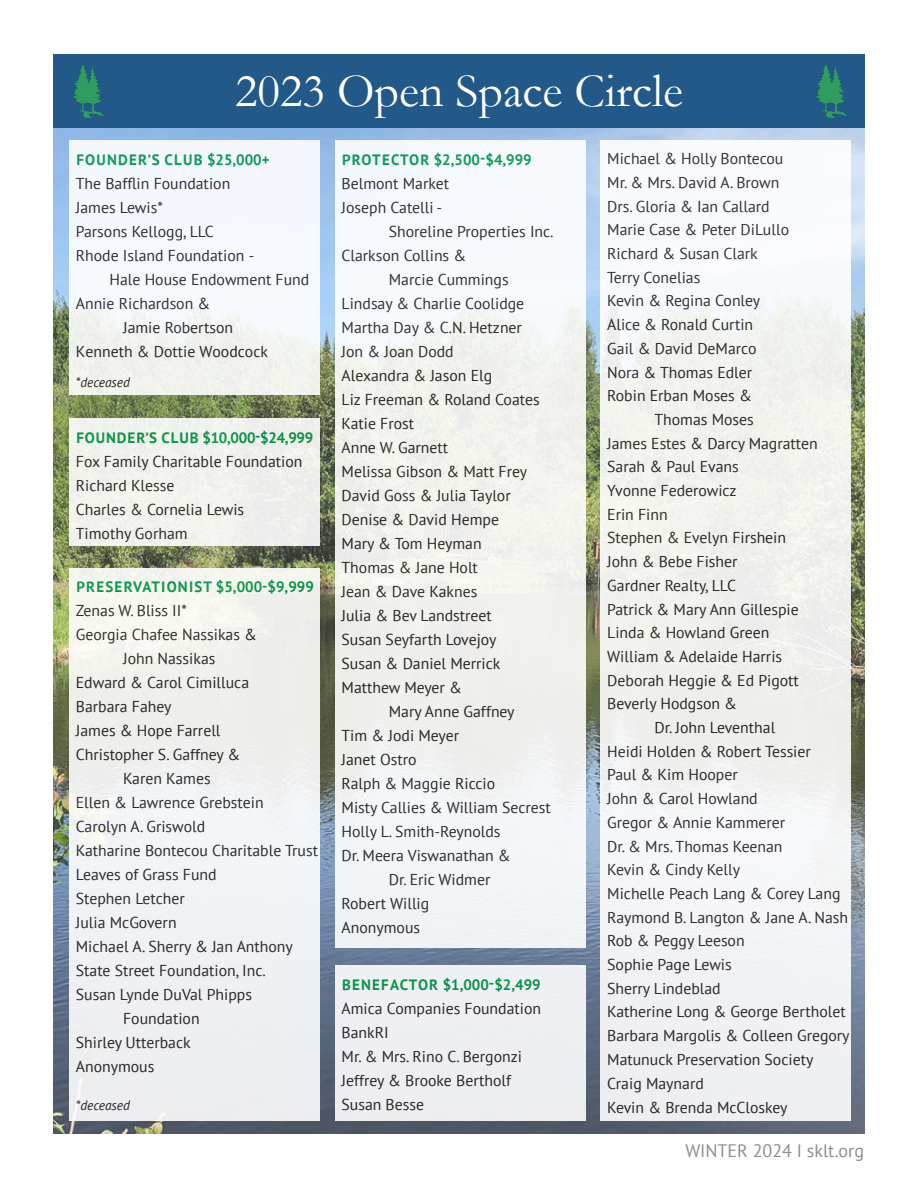
<style>
.page{position:relative;width:918px;height:1188px;background:#fff}
.page>*{position:absolute;margin:0;border:0;box-sizing:border-box;transform-origin:0 0}
.t1{font:48px "Garamond";color:#fff}
.t2{font:18px "PT Sans";color:#948a8a}
.t3{font:15.75px/24px "PT Sans";color:#231f20}
.t4{font:700 15px "PT Sans";letter-spacing:.06em;color:#009748}
.t5{font:700 15px "PT Sans";letter-spacing:.08em;color:#009748}
.t6{font:700 15px "PT Sans";letter-spacing:.04em;color:#009748}
.t7{font:italic 13.5px "PT Sans";color:#231f20}
</style>
<div class="page">
<img style="left:53px;top:127px;width:812px;height:1007px">
<div style="left:53px;top:54px;width:812px;height:73px;background:#235988"></div>
<img style="left:73px;top:64px;width:32px;height:54px">
<img style="left:816px;top:64px;width:32px;height:54px">
<div style="left:69px;top:140px;width:251px;height:255px;background:linear-gradient(to right,#f3f6f8,#f4f8fa)"></div>
<div style="left:69px;top:418px;width:251px;height:128px;background:#f0f2ed"></div>
<div style="left:69px;top:568px;width:251px;height:553px;background:#eff1f1"></div>
<div style="left:335px;top:140px;width:250px;height:808px;background:#f2f4f1"></div>
<div style="left:335px;top:966px;width:250px;height:155px;background:#edeff1"></div>
<div style="left:600px;top:140px;width:251px;height:981px;background:#f1f3f1"></div>
<p class="t1" style="left:235px;top:59px;width:449px">2023 Open Space Circle</p>
<p class="t5" style="left:76px;top:149px;width:195px">FOUNDER’S CLUB $25,000+</p>
<p class="t3" style="left:76px;top:171px;width:156px">The Bafflin Foundation</p>
<p class="t3" style="left:76px;top:195px;width:89px">James Lewis*</p>
<p class="t3" style="left:76px;top:219px;width:140px">Parsons Kellogg, LLC</p>
<p class="t3" style="left:76px;top:243px;width:180px">Rhode Island Foundation -</p>
<p class="t3" style="left:110px;top:267px;width:201px">Hale House Endowment Fund</p>
<p class="t3" style="left:76px;top:291px;width:136px">Annie Richardson &amp;</p>
<p class="t3" style="left:123px;top:315px;width:112px">Jamie Robertson</p>
<p class="t3" style="left:76px;top:339px;width:194px">Kenneth &amp; Dottie Woodcock</p>
<p class="t7" style="left:76px;top:373px;width:56px">*deceased</p>
<p class="t6" style="left:342px;top:149px;width:191px">PROTECTOR $2,500-$4,999</p>
<p class="t3" style="left:342px;top:171px;width:109px">Belmont Market</p>
<p class="t3" style="left:342px;top:195px;width:102px">Joseph Catelli -</p>
<p class="t3" style="left:389px;top:219px;width:166px">Shoreline Properties Inc.</p>
<p class="t3" style="left:342px;top:243px;width:126px">Clarkson Collins &amp;</p>
<p class="t3" style="left:389px;top:267px;width:121px">Marcie Cummings</p>
<p class="t3" style="left:342px;top:291px;width:184px">Lindsay &amp; Charlie Coolidge</p>
<p class="t3" style="left:342px;top:315px;width:182px">Martha Day &amp; C.N. Hetzner</p>
<p class="t3" style="left:342px;top:339px;width:114px">Jon &amp; Joan Dodd</p>
<p class="t3" style="left:342px;top:363px;width:152px">Alexandra &amp; Jason Elg</p>
<p class="t3" style="left:342px;top:387px;width:200px">Liz Freeman &amp; Roland Coates</p>
<p class="t3" style="left:342px;top:411px;width:74px">Katie Frost</p>
<p class="t3" style="left:342px;top:435px;width:108px">Anne W. Garnett</p>
<p class="t3" style="left:342px;top:459px;width:187px">Melissa Gibson &amp; Matt Frey</p>
<p class="t3" style="left:342px;top:483px;width:171px">David Goss &amp; Julia Taylor</p>
<p class="t3" style="left:342px;top:507px;width:159px">Denise &amp; David Hempe</p>
<p class="t3" style="left:342px;top:531px;width:142px">Mary &amp; Tom Heyman</p>
<p class="t3" style="left:342px;top:555px;width:138px">Thomas &amp; Jane Holt</p>
<p class="t3" style="left:342px;top:579px;width:137px">Jean &amp; Dave Kaknes</p>
<p class="t3" style="left:342px;top:603px;width:152px">Julia &amp; Bev Landstreet</p>
<p class="t3" style="left:342px;top:627px;width:156px">Susan Seyfarth Lovejoy</p>
<p class="t3" style="left:342px;top:651px;width:160px">Susan &amp; Daniel Merrick</p>
<p class="t3" style="left:342px;top:675px;width:122px">Matthew Meyer &amp;</p>
<p class="t3" style="left:389px;top:699px;width:127px">Mary Anne Gaffney</p>
<p class="t3" style="left:342px;top:723px;width:119px">Tim &amp; Jodi Meyer</p>
<p class="t3" style="left:342px;top:747px;width:77px">Janet Ostro</p>
<p class="t3" style="left:342px;top:771px;width:155px">Ralph &amp; Maggie Riccio</p>
<p class="t3" style="left:342px;top:795px;width:211px">Misty Callies &amp; William Secrest</p>
<p class="t3" style="left:342px;top:819px;width:161px">Holly L. Smith-Reynolds</p>
<p class="t3" style="left:342px;top:843px;width:171px">Dr. Meera Viswanathan &amp;</p>
<p class="t3" style="left:389px;top:867px;width:103px">Dr. Eric Widmer</p>
<p class="t3" style="left:342px;top:891px;width:89px">Robert Willig</p>
<p class="t3" style="left:342px;top:915px;width:80px">Anonymous</p>
<p class="t3" style="left:607px;top:146px;width:178px">Michael &amp; Holly Bontecou</p>
<p class="t3" style="left:607px;top:170px;width:174px">Mr. &amp; Mrs. David A. Brown</p>
<p class="t3" style="left:607px;top:194px;width:164px">Drs. Gloria &amp; Ian Callard</p>
<p class="t3" style="left:607px;top:217px;width:183px">Marie Case &amp; Peter DiLullo</p>
<p class="t3" style="left:607px;top:241px;width:152px">Richard &amp; Susan Clark</p>
<p class="t3" style="left:607px;top:265px;width:95px">Terry Conelias</p>
<p class="t3" style="left:607px;top:289px;width:155px">Kevin &amp; Regina Conley</p>
<p class="t3" style="left:607px;top:312px;width:147px">Alice &amp; Ronald Curtin</p>
<p class="t3" style="left:607px;top:336px;width:151px">Gail &amp; David DeMarco</p>
<p class="t3" style="left:607px;top:360px;width:147px">Nora &amp; Thomas Edler</p>
<p class="t3" style="left:607px;top:383px;width:146px">Robin Erban Moses &amp;</p>
<p class="t3" style="left:654px;top:407px;width:101px">Thomas Moses</p>
<p class="t3" style="left:607px;top:431px;width:212px">James Estes &amp; Darcy Magratten</p>
<p class="t3" style="left:607px;top:454px;width:133px">Sarah &amp; Paul Evans</p>
<p class="t3" style="left:607px;top:478px;width:131px">Yvonne Federowicz</p>
<p class="t3" style="left:607px;top:502px;width:62px">Erin Finn</p>
<p class="t3" style="left:607px;top:526px;width:180px">Stephen &amp; Evelyn Firshein</p>
<p class="t3" style="left:607px;top:549px;width:132px">John &amp; Bebe Fisher</p>
<p class="t3" style="left:607px;top:573px;width:130px">Gardner Realty, LLC</p>
<p class="t3" style="left:607px;top:597px;width:193px">Patrick &amp; Mary Ann Gillespie</p>
<p class="t3" style="left:607px;top:620px;width:164px">Linda &amp; Howland Green</p>
<p class="t3" style="left:607px;top:644px;width:176px">William &amp; Adelaide Harris</p>
<p class="t3" style="left:607px;top:668px;width:193px">Deborah Heggie &amp; Ed Pigott</p>
<p class="t3" style="left:607px;top:691px;width:131px">Beverly Hodgson &amp;</p>
<p class="t3" style="left:654px;top:715px;width:122px">Dr. John Leventhal</p>
<p class="t3" style="left:607px;top:739px;width:205px">Heidi Holden &amp; Robert Tessier</p>
<p class="t3" style="left:607px;top:763px;width:132px">Paul &amp; Kim Hooper</p>
<p class="t3" style="left:607px;top:786px;width:152px">John &amp; Carol Howland</p>
<p class="t3" style="left:607px;top:810px;width:179px">Gregor &amp; Annie Kammerer</p>
<p class="t3" style="left:607px;top:834px;width:177px">Dr. &amp; Mrs. Thomas Keenan</p>
<p class="t3" style="left:607px;top:857px;width:134px">Kevin &amp; Cindy Kelly</p>
<p class="t3" style="left:607px;top:881px;width:235px">Michelle Peach Lang &amp; Corey Lang</p>
<p class="t3" style="left:607px;top:905px;width:242px">Raymond B. Langton &amp; Jane A. Nash</p>
<p class="t3" style="left:607px;top:928px;width:139px">Rob &amp; Peggy Leeson</p>
<p class="t3" style="left:607px;top:952px;width:126px">Sophie Page Lewis</p>
<p class="t3" style="left:607px;top:976px;width:115px">Sherry Lindeblad</p>
<p class="t3" style="left:607px;top:1000px;width:240px">Katherine Long &amp; George Bertholet</p>
<p class="t3" style="left:607px;top:1023px;width:244px">Barbara Margolis &amp; Colleen Gregory</p>
<p class="t3" style="left:607px;top:1047px;width:208px">Matunuck Preservation Society</p>
<p class="t3" style="left:607px;top:1071px;width:98px">Craig Maynard</p>
<p class="t3" style="left:607px;top:1095px;width:182px">Kevin &amp; Brenda McCloskey</p>
<p class="t4" style="left:76px;top:427px;width:238px">FOUNDER’S CLUB $10,000-$24,999</p>
<p class="t3" style="left:76px;top:449px;width:228px">Fox Family Charitable Foundation<br>Richard Klesse<br>Charles &amp; Cornelia Lewis<br>Timothy Gorham</p>
<p class="t5" style="left:76px;top:577px;width:239px">PRESERVATIONIST $5,000-$9,999</p>
<p class="t3" style="left:76px;top:598px;width:113px">Zenas W. Bliss II*</p>
<p class="t3" style="left:76px;top:622px;width:183px">Georgia Chafee Nassikas &amp;</p>
<p class="t3" style="left:123px;top:646px;width:94px">John Nassikas</p>
<p class="t3" style="left:76px;top:670px;width:175px">Edward &amp; Carol Cimilluca</p>
<p class="t3" style="left:76px;top:694px;width:97px">Barbara Fahey</p>
<p class="t3" style="left:76px;top:718px;width:146px">James &amp; Hope Farrell</p>
<p class="t3" style="left:76px;top:742px;width:166px">Christopher S. Gaffney &amp;</p>
<p class="t3" style="left:123px;top:766px;width:89px">Karen Kames</p>
<p class="t3" style="left:76px;top:790px;width:189px">Ellen &amp; Lawrence Grebstein</p>
<p class="t3" style="left:76px;top:814px;width:131px">Carolyn A. Griswold</p>
<p class="t3" style="left:76px;top:838px;width:244px">Katharine Bontecou Charitable Trust</p>
<p class="t3" style="left:76px;top:862px;width:142px">Leaves of Grass Fund</p>
<p class="t3" style="left:76px;top:886px;width:110px">Stephen Letcher</p>
<p class="t3" style="left:76px;top:910px;width:102px">Julia McGovern</p>
<p class="t3" style="left:76px;top:934px;width:219px">Michael A. Sherry &amp; Jan Anthony</p>
<p class="t3" style="left:76px;top:958px;width:192px">State Street Foundation, Inc.</p>
<p class="t3" style="left:76px;top:982px;width:178px">Susan Lynde DuVal Phipps</p>
<p class="t3" style="left:123px;top:1006px;width:78px">Foundation</p>
<p class="t3" style="left:76px;top:1030px;width:116px">Shirley Utterback</p>
<p class="t3" style="left:76px;top:1054px;width:80px">Anonymous</p>
<p class="t7" style="left:76px;top:1096px;width:56px">*deceased</p>
<p class="t4" style="left:342px;top:974px;width:200px">BENEFACTOR $1,000-$2,499</p>
<p class="t3" style="left:342px;top:996px;width:201px">Amica Companies Foundation<br>BankRI<br>Mr. &amp; Mrs. Rino C. Bergonzi<br>Jeffrey &amp; Brooke Bertholf<br>Susan Besse</p>
<p class="t2" style="left:685px;top:1139px;width:180px">WINTER 2024 I sklt.org</p>
</div>
